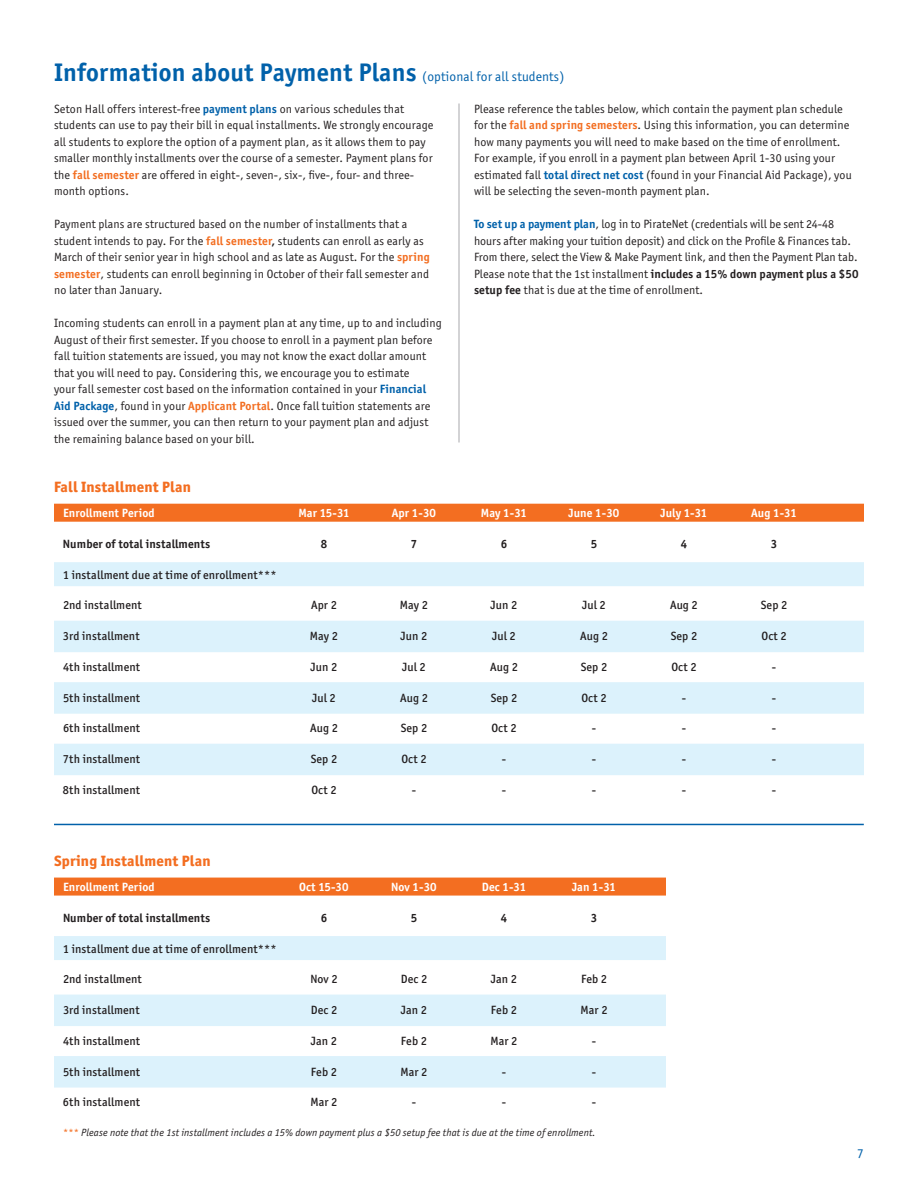
<style>
.page{position:relative;width:918px;height:1188px;background:#fff}
.page>*{position:absolute;margin:0;border:0;box-sizing:border-box;transform-origin:0 0}
.t1{font:700 25.5px "Officina Sans ITC Std";letter-spacing:.01em;color:#0161aa}
.t2{font:800 15px "Officina Sans ITC Std";letter-spacing:.01em;color:#f36e21}
.t3{font:13.5px "Officina Sans ITC Std";color:#0161aa}
.t4{font:12px/16.5px "Officina Sans ITC Std";letter-spacing:.01em;color:#231f20}
.t5{font:500 12px "Officina Sans ITC Std";letter-spacing:.01em;color:#231f20}
.t6{font:700 12px "Officina Sans ITC Std";letter-spacing:.01em;color:#fff}
.t7{font:700 12px "Officina Sans ITC Std";letter-spacing:.01em;color:#231f20}
.t8{font:italic 10.5px "Officina Sans ITC Std";letter-spacing:.01em;color:#231f20}
.s1{font-weight:400;font-size:13.5px}
.s2{font-weight:700;color:#0161aa}
.s3{font-weight:700;color:#f36e21}
.s4{font-weight:700}
.s5{font-style:normal;color:#f36e21}
</style>
<div class="page">
<hr style="left:459px;top:104px;width:1px;height:338px;background:#a8a9ad">
<div style="left:54px;top:504px;width:810px;height:18px;background:#f36e21"></div>
<div style="left:54px;top:562px;width:810px;height:24px;background:#dcf2fc"></div>
<div style="left:54px;top:621px;width:810px;height:31px;background:#dcf2fc"></div>
<div style="left:54px;top:682px;width:810px;height:32px;background:#dcf2fc"></div>
<div style="left:54px;top:744px;width:810px;height:31px;background:#dcf2fc"></div>
<div style="left:54px;top:878px;width:612px;height:18px;background:#f36e21"></div>
<div style="left:54px;top:936px;width:612px;height:24px;background:#dcf2fc"></div>
<div style="left:54px;top:995px;width:612px;height:31px;background:#dcf2fc"></div>
<div style="left:54px;top:1056px;width:612px;height:32px;background:#dcf2fc"></div>
<hr style="left:54px;top:824px;width:810px;height:1px;background:#0161aa">
<h1 class="t1" style="left:54px;top:57px;width:512px">Information about Payment Plans <span class="s1">(optional for all students)</span></h1>
<p class="t4" style="left:54px;top:100px;width:381px">Seton Hall offers interest-free <span class="s2">payment plans</span> on various schedules that students can use to pay their bill in equal installments. We strongly encourage all students to explore the option of a payment plan, as it allows them to pay smaller monthly installments over the course of a semester. Payment plans for the <span class="s3">fall semester</span> are offered in eight-, seven-, six-, five-, four- and three&shy;month options.</p>
<p class="t4" style="left:54px;top:216px;width:377px">Payment plans are structured based on the number of installments that a student intends to pay. For the <span class="s3">fall semester</span><span class="s4">,</span> students can enroll as early as March of their senior year in high school and as late as August. For the <span class="s3">spring semester</span>, students can enroll beginning in October of their fall semester and no later than January.</p>
<p class="t4" style="left:54px;top:315px;width:389px">Incoming students can enroll in a payment plan at any time, up to and including August of their first semester. If you choose to enroll in a payment plan before fall tuition statements are issued, you may not know the exact dollar amount that you will need to pay. Considering this, we encourage you to estimate<br>your fall semester cost based on the information contained in your <span class="s2">Financial Aid Package</span>, found in your <span class="s3">Applicant Portal</span>. Once fall tuition statements are issued over the summer, you can then return to your payment plan and adjust the remaining balance based on your bill.</p>
<p class="t2" style="left:54px;top:477px;width:138px">Fall Installment Plan</p>
<p class="t4" style="left:474px;top:100px;width:379px">Please reference the tables below, which contain the payment plan schedule for the <span class="s3">fall and spring semesters</span>. Using this information, you can determine how many payments you will need to make based on the time of enrollment.<br>For example, if you enroll in a payment plan between April 1-30 using your estimated fall <span class="s2">total direct net cost</span> (found in your Financial Aid Package), you will be selecting the seven-month payment plan.</p>
<p class="t4" style="left:474px;top:216px;width:386px"><span class="s2">To set up a payment plan</span>, log in to PirateNet (credentials will be sent 24-48 hours after making your tuition deposit) and click on the Profile &amp; Finances tab.<br>From there, select the View &amp; Make Payment link, and then the Payment Plan tab.<br>Please note that the 1st installment <span class="s4">includes a 15% down payment plus a $50 setup fee</span> that is due at the time of enrollment.</p>
<p class="t6" style="left:63px;top:506px;width:93px">Enrollment Period</p>
<p class="t6" style="left:298px;top:506px;width:53px">Mar 15-31</p>
<p class="t6" style="left:392px;top:506px;width:46px">Apr 1-30</p>
<p class="t6" style="left:481px;top:506px;width:48px">May 1-31</p>
<p class="t6" style="left:568px;top:506px;width:52px">June 1-30</p>
<p class="t6" style="left:661px;top:506px;width:48px">July 1-31</p>
<p class="t6" style="left:751px;top:506px;width:47px">Aug 1-31</p>
<p class="t7" style="left:63px;top:536px;width:149px">Number of total installments</p>
<p class="t7" style="left:321px;top:536px;width:8px">8</p>
<p class="t7" style="left:411px;top:536px;width:8px">7</p>
<p class="t7" style="left:501px;top:536px;width:8px">6</p>
<p class="t7" style="left:591px;top:536px;width:8px">5</p>
<p class="t7" style="left:681px;top:536px;width:8px">4</p>
<p class="t7" style="left:771px;top:536px;width:8px">3</p>
<p class="t5" style="left:63px;top:568px;width:215px">1 installment due at time of enrollment***</p>
<p class="t5" style="left:63px;top:598px;width:80px">2nd installment</p>
<p class="t5" style="left:311px;top:598px;width:27px">Apr 2</p>
<p class="t5" style="left:400px;top:598px;width:29px">May 2</p>
<p class="t5" style="left:491px;top:598px;width:28px">Jun 2</p>
<p class="t5" style="left:582px;top:598px;width:25px">Jul 2</p>
<p class="t5" style="left:670px;top:598px;width:29px">Aug 2</p>
<p class="t5" style="left:761px;top:598px;width:28px">Sep 2</p>
<p class="t5" style="left:63px;top:629px;width:78px">3rd installment</p>
<p class="t5" style="left:310px;top:629px;width:29px">May 2</p>
<p class="t5" style="left:401px;top:629px;width:28px">Jun 2</p>
<p class="t5" style="left:492px;top:629px;width:25px">Jul 2</p>
<p class="t5" style="left:580px;top:629px;width:29px">Aug 2</p>
<p class="t5" style="left:671px;top:629px;width:28px">Sep 2</p>
<p class="t5" style="left:761px;top:629px;width:27px">Oct 2</p>
<p class="t5" style="left:63px;top:660px;width:79px">4th installment</p>
<p class="t5" style="left:311px;top:660px;width:28px">Jun 2</p>
<p class="t5" style="left:402px;top:660px;width:25px">Jul 2</p>
<p class="t5" style="left:490px;top:660px;width:29px">Aug 2</p>
<p class="t5" style="left:581px;top:660px;width:28px">Sep 2</p>
<p class="t5" style="left:671px;top:660px;width:27px">Oct 2</p>
<p class="t5" style="left:772px;top:660px;width:6px">-</p>
<p class="t5" style="left:63px;top:691px;width:79px">5th installment</p>
<p class="t5" style="left:312px;top:691px;width:25px">Jul 2</p>
<p class="t5" style="left:400px;top:691px;width:29px">Aug 2</p>
<p class="t5" style="left:491px;top:691px;width:28px">Sep 2</p>
<p class="t5" style="left:581px;top:691px;width:27px">Oct 2</p>
<p class="t5" style="left:682px;top:691px;width:6px">-</p>
<p class="t5" style="left:772px;top:691px;width:6px">-</p>
<p class="t5" style="left:63px;top:721px;width:79px">6th installment</p>
<p class="t5" style="left:310px;top:721px;width:29px">Aug 2</p>
<p class="t5" style="left:401px;top:721px;width:28px">Sep 2</p>
<p class="t5" style="left:491px;top:721px;width:27px">Oct 2</p>
<p class="t5" style="left:592px;top:721px;width:6px">-</p>
<p class="t5" style="left:682px;top:721px;width:6px">-</p>
<p class="t5" style="left:772px;top:721px;width:6px">-</p>
<p class="t5" style="left:63px;top:752px;width:79px">7th installment</p>
<p class="t5" style="left:311px;top:752px;width:28px">Sep 2</p>
<p class="t5" style="left:401px;top:752px;width:27px">Oct 2</p>
<p class="t5" style="left:502px;top:752px;width:6px">-</p>
<p class="t5" style="left:592px;top:752px;width:6px">-</p>
<p class="t5" style="left:682px;top:752px;width:6px">-</p>
<p class="t5" style="left:772px;top:752px;width:6px">-</p>
<p class="t5" style="left:63px;top:783px;width:79px">8th installment</p>
<p class="t5" style="left:311px;top:783px;width:27px">Oct 2</p>
<p class="t5" style="left:412px;top:783px;width:6px">-</p>
<p class="t5" style="left:502px;top:783px;width:6px">-</p>
<p class="t5" style="left:592px;top:783px;width:6px">-</p>
<p class="t5" style="left:682px;top:783px;width:6px">-</p>
<p class="t5" style="left:772px;top:783px;width:6px">-</p>
<p class="t2" style="left:54px;top:851px;width:158px">Spring Installment Plan</p>
<p class="t6" style="left:63px;top:880px;width:93px">Enrollment Period</p>
<p class="t6" style="left:299px;top:880px;width:51px">Oct 15-30</p>
<p class="t6" style="left:391px;top:880px;width:47px">Nov 1-30</p>
<p class="t6" style="left:482px;top:880px;width:46px">Dec 1-31</p>
<p class="t6" style="left:572px;top:880px;width:45px">Jan 1-31</p>
<p class="t7" style="left:63px;top:910px;width:149px">Number of total installments</p>
<p class="t7" style="left:321px;top:910px;width:8px">6</p>
<p class="t7" style="left:411px;top:910px;width:8px">5</p>
<p class="t7" style="left:501px;top:910px;width:8px">4</p>
<p class="t7" style="left:591px;top:910px;width:8px">3</p>
<p class="t5" style="left:63px;top:941px;width:215px">1 installment due at time of enrollment***</p>
<p class="t5" style="left:63px;top:972px;width:80px">2nd installment</p>
<p class="t5" style="left:310px;top:972px;width:29px">Nov 2</p>
<p class="t5" style="left:401px;top:972px;width:28px">Dec 2</p>
<p class="t5" style="left:491px;top:972px;width:28px">Jan 2</p>
<p class="t5" style="left:581px;top:972px;width:27px">Feb 2</p>
<p class="t5" style="left:63px;top:1003px;width:78px">3rd installment</p>
<p class="t5" style="left:311px;top:1003px;width:28px">Dec 2</p>
<p class="t5" style="left:401px;top:1003px;width:28px">Jan 2</p>
<p class="t5" style="left:491px;top:1003px;width:27px">Feb 2</p>
<p class="t5" style="left:581px;top:1003px;width:28px">Mar 2</p>
<p class="t5" style="left:63px;top:1034px;width:79px">4th installment</p>
<p class="t5" style="left:311px;top:1034px;width:28px">Jan 2</p>
<p class="t5" style="left:401px;top:1034px;width:27px">Feb 2</p>
<p class="t5" style="left:490px;top:1034px;width:28px">Mar 2</p>
<p class="t5" style="left:592px;top:1034px;width:6px">-</p>
<p class="t5" style="left:63px;top:1064px;width:79px">5th installment</p>
<p class="t5" style="left:311px;top:1064px;width:27px">Feb 2</p>
<p class="t5" style="left:400px;top:1064px;width:28px">Mar 2</p>
<p class="t5" style="left:502px;top:1064px;width:6px">-</p>
<p class="t5" style="left:592px;top:1064px;width:6px">-</p>
<p class="t5" style="left:63px;top:1095px;width:79px">6th installment</p>
<p class="t5" style="left:310px;top:1095px;width:28px">Mar 2</p>
<p class="t5" style="left:412px;top:1095px;width:6px">-</p>
<p class="t5" style="left:502px;top:1095px;width:6px">-</p>
<p class="t5" style="left:592px;top:1095px;width:6px">-</p>
<p class="t8" style="left:63px;top:1126px;width:534px"><span class="s5">***</span> Please note that the 1st installment includes a 15% down payment plus a $50 setup fee that is due at the time of enrollment.</p>
<p class="t3" style="left:857px;top:1146px;width:8px">7</p>
</div>
